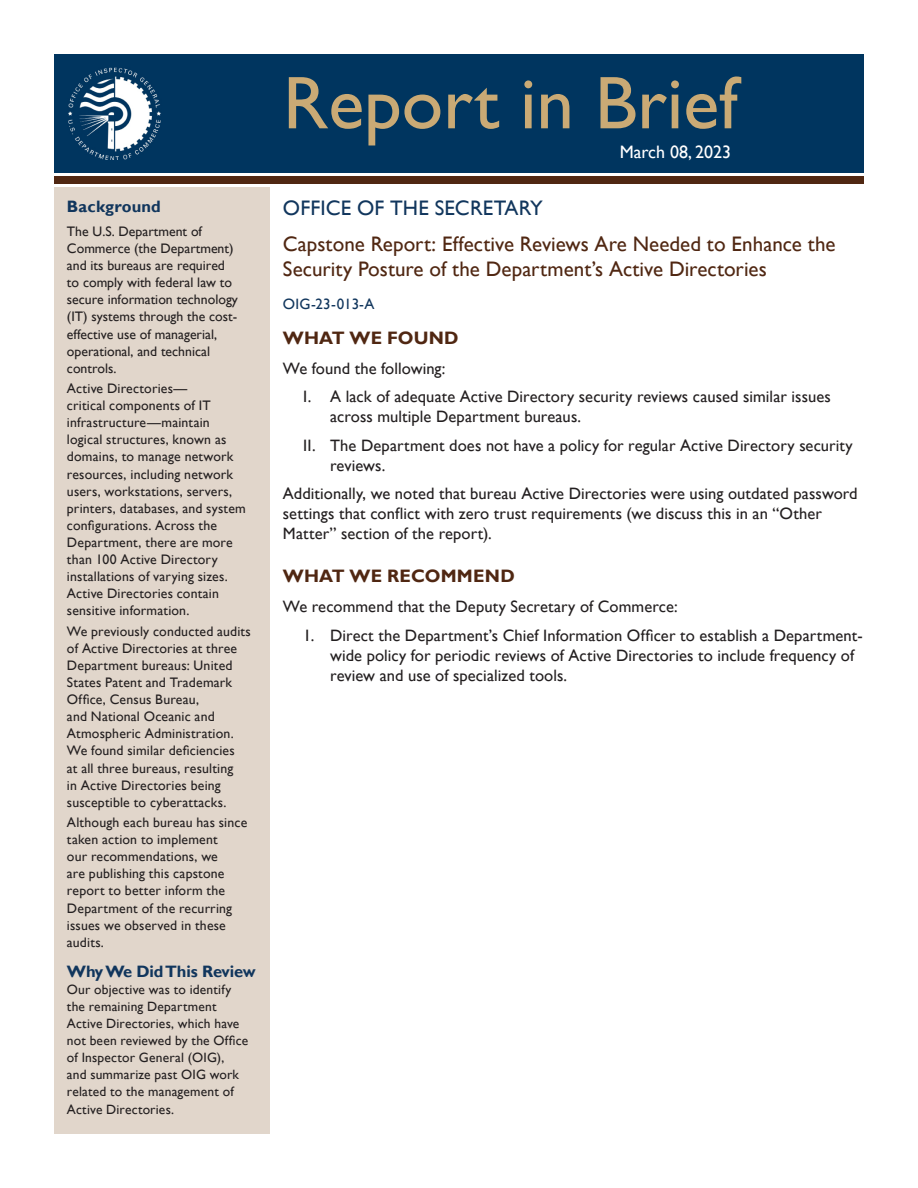
<style>
.page{position:relative;width:918px;height:1188px;background:#fff}
.page>*{position:absolute;margin:0;border:0;box-sizing:border-box;transform-origin:0 0}
.Report_in_Brief{font:75px "Gill Sans";color:#caaa75}
.Report_Title{font:21px/25.2px "Gill Sans";color:#502712}
.Agency_Name{font:21px "Gill Sans";letter-spacing:.005em;color:#11365d}
.TITLE_WHAT_WE_FOUND{font:700 18px "Gill Sans";letter-spacing:.005em;color:#502712}
.Month_DD__YYYY{font:18px "Gill Sans";color:#fff}
.Body_Text_for_WHAT_W{font:16.5px/19.8px "Gill Sans";letter-spacing:.005em;color:#231f20}
.Body_Text_for_Backgr{font:700 16.5px "Gill Sans";letter-spacing:-.01em;color:#11365d}
.Title_Background___W{font:700 16.5px "Gill Sans";letter-spacing:.005em;color:#11365d}
.Report_Number{font:15px "Gill Sans";letter-spacing:.005em;color:#11365d}
.Body_Text_for_Backgr-2{font:13.8px/17.1px "Gill Sans";letter-spacing:.01em;color:#231f20}
.Body_Text_for_Backgr-3{font:13.5px/17.1px "Gill Sans";letter-spacing:.015em;color:#231f20}
</style>
<div class="page">
<div style="left:54px;top:54px;width:810px;height:119px;background:#00355f"></div>
<div style="left:54px;top:176px;width:810px;height:8px;background:#502712"></div>
<img style="left:68px;top:68px;width:93px;height:91px">
<div style="left:54px;top:187px;width:215px;height:947px;background:#e1d6cb"></div>
<h3 class="Title_Background___W" style="left:67px;top:197px;width:95px">Background</h3>
<p class="Body_Text_for_Backgr-2" style="left:67px;top:223px;width:172px">The U.S. Department of<br>Commerce (the Department) and its bureaus are required to comply with federal law to secure information technology (IT) systems through the cost&shy;effective use of managerial, operational, and technical controls.</p>
<p class="Body_Text_for_Backgr-2" style="left:67px;top:380px;width:180px">Active Directories—<br>critical components of IT infrastructure—maintain logical structures, known as domains, to manage network resources, including network users, workstations, servers, printers, databases, and system configurations. Across the<br>Department, there are more than 100 Active Directory installations of varying sizes.<br>Active Directories contain sensitive information.</p>
<p class="Body_Text_for_Backgr-2" style="left:67px;top:623px;width:185px">We previously conducted audits of Active Directories at three<br>Department bureaus: United<br>States Patent and Trademark<br>Office, Census Bureau,<br>and National Oceanic and<br>Atmospheric Administration.<br>We found similar deficiencies<br>at all three bureaus, resulting<br>in Active Directories being susceptible to cyberattacks.</p>
<p class="Body_Text_for_Backgr-2" style="left:67px;top:814px;width:182px">Although each bureau has since taken action to implement<br>our recommendations, we<br>are publishing this capstone report to better inform the<br>Department of the recurring issues we observed in these audits.</p>
<p class="Body_Text_for_Backgr" style="left:67px;top:961px;width:190px">Why We Did This Review</p>
<p class="Body_Text_for_Backgr-3" style="left:67px;top:981px;width:183px">Our objective was to identify the remaining Department<br>Active Directories, which have not been reviewed by the Office of Inspector General (OIG),<br>and summarize past OIG work related to the management of<br>Active Directories.</p>
<h1 class="Report_in_Brief" style="left:283px;top:59px;width:456px">Report in Brief</h1>
<h1 class="Month_DD__YYYY" style="left:620px;top:141px;width:113px">March 08, 2023</h1>
<h2 class="Agency_Name" style="left:283px;top:196px;width:261px">OFFICE OF THE SECRETARY</h2>
<h2 class="Report_Title" style="left:283px;top:232px;width:554px">Capstone Report: Effective Reviews Are Needed to Enhance the<br>Security Posture of the Department’s Active Directories</h2>
<h2 class="Report_Number" style="left:283px;top:296px;width:93px">OIG-23-013-A</h2>
<h3 class="TITLE_WHAT_WE_FOUND" style="left:283px;top:327px;width:177px">WHAT WE FOUND</h3>
<p class="Body_Text_for_WHAT_W" style="left:283px;top:359px;width:164px">We found the following:</p>
<p class="Body_Text_for_WHAT_W" style="left:330px;top:387px;width:502px;text-indent:-27px">I. A lack of adequate Active Directory security reviews caused similar issues across multiple Department bureaus.</p>
<p class="Body_Text_for_WHAT_W" style="left:330px;top:436px;width:524px;text-indent:-27px">II. The Department does not have a policy for regular Active Directory security reviews.</p>
<p class="Body_Text_for_WHAT_W" style="left:283px;top:484px;width:576px">Additionally, we noted that bureau Active Directories were using outdated password settings that conflict with zero trust requirements (we discuss this in an “Other<br>Matter” section of the report).</p>
<h3 class="TITLE_WHAT_WE_FOUND" style="left:283px;top:566px;width:233px">WHAT WE RECOMMEND</h3>
<p class="Body_Text_for_WHAT_W" style="left:283px;top:597px;width:396px">We recommend that the Deputy Secretary of Commerce:</p>
<p class="Body_Text_for_WHAT_W" style="left:330px;top:626px;width:534px;text-indent:-27px">1. Direct the Department’s Chief Information Officer to establish a Department&shy;wide policy for periodic reviews of Active Directories to include frequency of review and use of specialized tools.</p>
</div>
